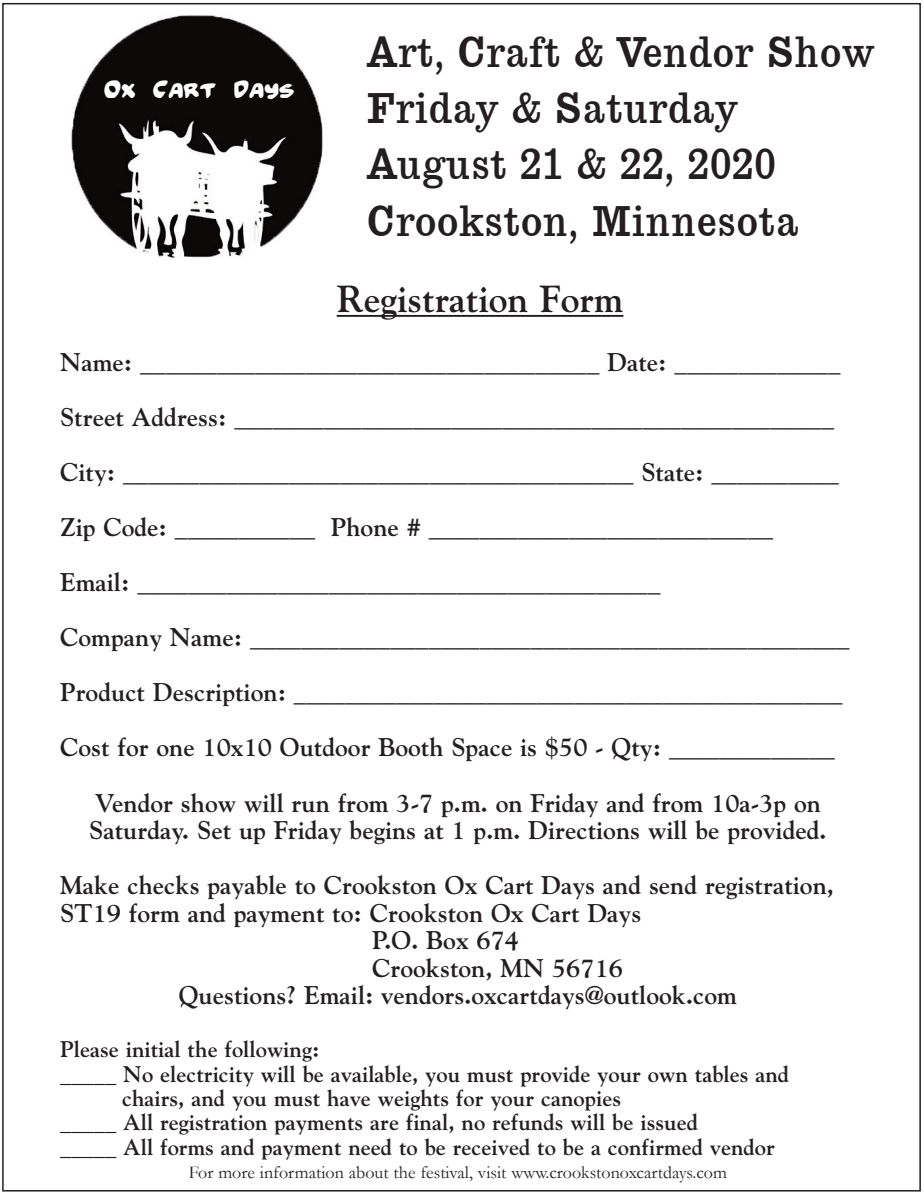
<style>
.page{position:relative;width:924px;height:1194px;background:#fff}
.page>*{position:absolute;margin:0;border:0;box-sizing:border-box;transform-origin:0 0}
.t1{font:43.5px/56.2px "Egyptian 710 BT Regular A";color:#231f20}
.t2{font:700 37.5px "Goudy";color:#231f20}
.t3{font:700 25.5px/55.1px "Goudy";color:#231f20;text-align:right}
.t4{font:24px "Funny Pages";color:#fff}
.t5{font:700 22.5px "Goudy";color:#231f20}
.t6{font:18px "Garamond";color:#231f20}
</style>
<div class="page">
<img style="left:71px;top:16px;width:252px;height:242px">
<hr style="left:336px;top:315px;width:287px;height:2px;background:#231f20">
<p class="t4" style="left:104px;top:76px;width:192px">Ox Cart Days</p>
<h1 class="t1" style="left:367px;top:23px;width:509px">Art, Craft &amp; Vendor Show<br>Friday &amp; Saturday<br>August 21 &amp; 22, 2020<br>Crookston, Minnesota</h1>
<h2 class="t2" style="left:336px;top:276px;width:288px">Registration Form</h2>
<p class="t3" style="left:60px;top:334px;width:781px">Name: ____________________________________ Date: _____________</p>
<p class="t3" style="left:60px;top:389px;width:775px">Street Address: _______________________________________________</p>
<p class="t3" style="left:60px;top:444px;width:780px">City: ________________________________________ State: __________</p>
<p class="t3" style="left:60px;top:499px;width:714px">Zip Code: ___________ Phone # ___________________________</p>
<p class="t3" style="left:60px;top:554px;width:601px">Email: _________________________________________</p>
<p class="t3" style="left:60px;top:609px;width:791px">Company Name: _______________________________________________</p>
<p class="t3" style="left:60px;top:664px;width:783px">Product Description: ___________________________________________</p>
<p class="t3" style="left:60px;top:719px;width:776px">Cost for one 10x10 Outdoor Booth Space is $50 - Qty: _____________</p>
<p class="t3" style="left:95px;top:774px;width:727px">Vendor show will run from 3-7 p.m. on Friday and from 10a-3p on</p>
<p class="t3" style="left:60px;top:802px;width:775px">Saturday. Set up Friday begins at 1 p.m. Directions will be provided.<br>Make checks payable to Crookston Ox Cart Days and send registration,</p>
<p class="t3" style="left:60px;top:885px;width:582px">ST19 form and payment to: Crookston Ox Cart Days</p>
<p class="t3" style="left:372px;top:912px;width:148px">P.O. Box 674</p>
<p class="t3" style="left:372px;top:940px;width:252px">Crookston, MN 56716</p>
<p class="t3" style="left:179px;top:967px;width:559px">Questions? Email: vendors.oxcartdays@outlook.com</p>
<p class="t5" style="left:60px;top:1035px;width:261px">Please initial the following:</p>
<p class="t5" style="left:60px;top:1060px;width:730px">_____ No electricity will be available, you must provide your own tables and</p>
<p class="t5" style="left:122px;top:1084px;width:500px">chairs, and you must have weights for your canopies</p>
<p class="t5" style="left:60px;top:1108px;width:639px">_____ All registration payments are final, no refunds will be issued</p>
<p class="t5" style="left:60px;top:1133px;width:716px">_____ All forms and payment need to be received to be a confirmed vendor</p>
<p class="t6" style="left:189px;top:1162px;width:539px">For more information about the festival, visit www.crookstonoxcartdays.com</p>
</div>
